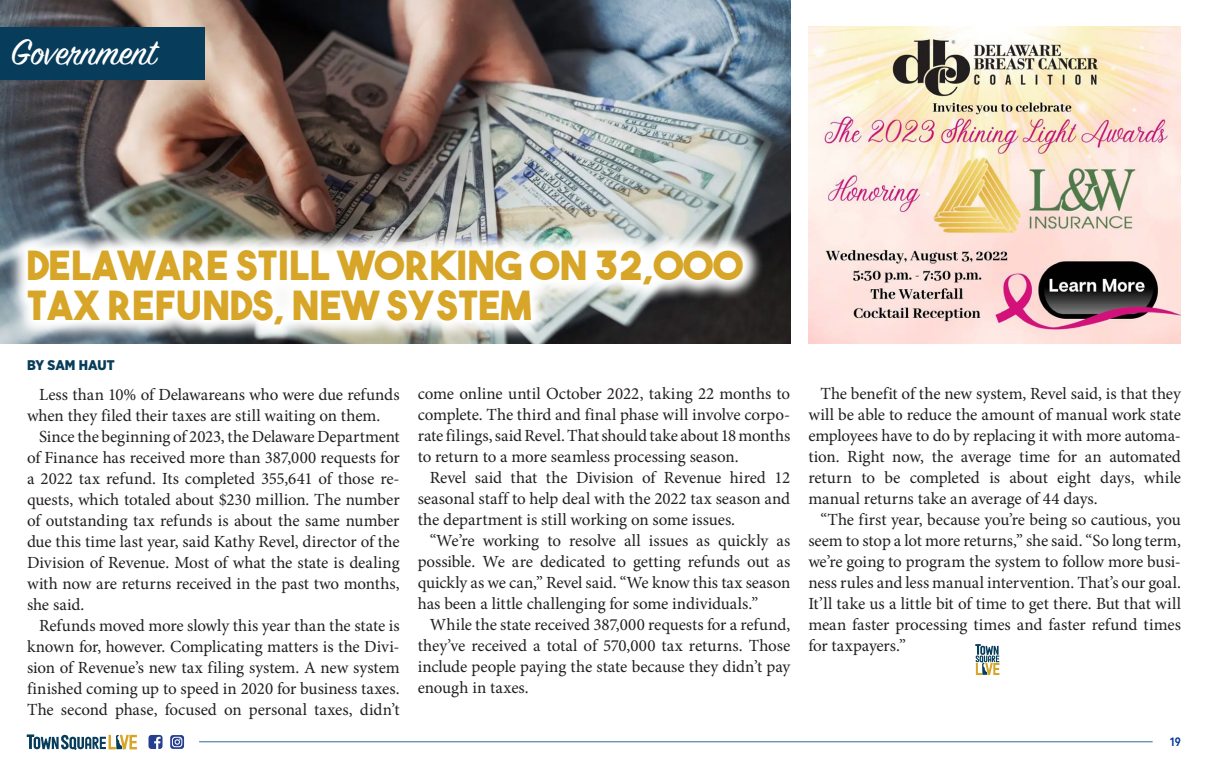
<style>
.page{position:relative;width:1208px;height:769px;background:#fff}
.page>*{position:absolute;margin:0;border:0;box-sizing:border-box;transform-origin:0 0}
.t1{font:40px/40px "The Bold Font";letter-spacing:.01em;color:#d7a628}
.t2{font:40px "Sign Painter House Script";color:#fff}
.body_copy{font:17px/21px "Minion Pro";color:#231f20;text-align:justify}
.t3{font:900 14px "Gotham Narrow";letter-spacing:-.005em;color:#073d5a}
.t4{font:600 12px "Avenir Next Condensed";color:#039}
</style>
<div class="page">
<hr style="left:199px;top:740px;width:953px;height:1px;background:#369">
<svg style="left:148px;top:735px;width:14px;height:13px"></svg>
<svg style="left:170px;top:735px;width:14px;height:13px"></svg>
<svg style="left:27px;top:734px;width:110px;height:15px"></svg>
<img style="left:0;top:0;width:790px;height:343px">
<svg style="left:6px;top:228px;width:758px;height:116px"></svg>
<div style="left:0;top:27px;width:204px;height:52px;background:#073d5a"></div>
<svg style="left:975px;top:644px;width:24px;height:30px"></svg>
<img style="left:808px;top:27px;width:372px;height:316px">
<p class="t2" style="left:11px;top:27px;width:147px">Government</p>
<p class="t1" style="left:27px;top:244px;width:717px">DELAWARE STILL WORKING ON 32,000<br>TAX REFUNDS, NEW SYSTEM</p>
<p class="t3" style="left:27px;top:355px;width:89px">BY SAM HAUT</p>
<p class="body_copy" style="left:27px;top:384px;width:374px;text-indent:12px">Less than 10% of Delawareans who were due refunds when they filed their taxes are still waiting on them.</p>
<p class="body_copy" style="left:27px;top:426px;width:374px;text-indent:12px">Since the beginning of 2023, the Delaware Department of Finance has received more than 387,000 requests for a 2022 tax refund. Its completed 355,641 of those re&shy;quests, which totaled about $230 million. The number of outstanding tax refunds is about the same number due this time last year, said Kathy Revel, director of the Division of Revenue. Most of what the state is dealing with now are returns received in the past two months, she said.</p>
<p class="body_copy" style="left:27px;top:615px;width:374px;text-indent:12px">Refunds moved more slowly this year than the state is known for, however. Complicating matters is the Divi&shy;sion of Revenue’s new tax filing system. A new system finished coming up to speed in 2020 for business taxes.<br>The second phase, focused on personal taxes, didn’t</p>
<p class="body_copy" style="left:417px;top:382px;width:374px">come online until October 2022, taking 22 months to complete. The third and final phase will involve corpo&shy;rate filings, said Revel. That should take about 18 months to return to a more seamless processing season.</p>
<p class="body_copy" style="left:417px;top:466px;width:374px;text-indent:12px">Revel said that the Division of Revenue hired 12 seasonal staff to help deal with the 2022 tax season and the department is still working on some issues.</p>
<p class="body_copy" style="left:417px;top:529px;width:374px;text-indent:12px">“We’re working to resolve all issues as quickly as possible. We are dedicated to getting refunds out as quickly as we can,” Revel said. “We know this tax season has been a little challenging for some individuals.”</p>
<p class="body_copy" style="left:417px;top:613px;width:374px;text-indent:12px">While the state received 387,000 requests for a refund, they’ve received a total of 570,000 tax returns. Those include people paying the state because they didn’t pay enough in taxes.</p>
<p class="body_copy" style="left:808px;top:382px;width:374px;text-indent:12px">The benefit of the new system, Revel said, is that they will be able to reduce the amount of manual work state employees have to do by replacing it with more automa&shy;tion. Right now, the average time for an automated return to be completed is about eight days, while manual returns take an average of 44 days.</p>
<p class="body_copy" style="left:808px;top:508px;width:374px;text-indent:12px">“The first year, because you’re being so cautious, you seem to stop a lot more returns,” she said. “So long term, we’re going to program the system to follow more busi&shy;ness rules and less manual intervention. That’s our goal.<br>It’ll take us a little bit of time to get there. But that will mean faster processing times and faster refund times for taxpayers.”</p>
<p class="t4" style="left:1169px;top:731px;width:13px">19</p>
</div>
